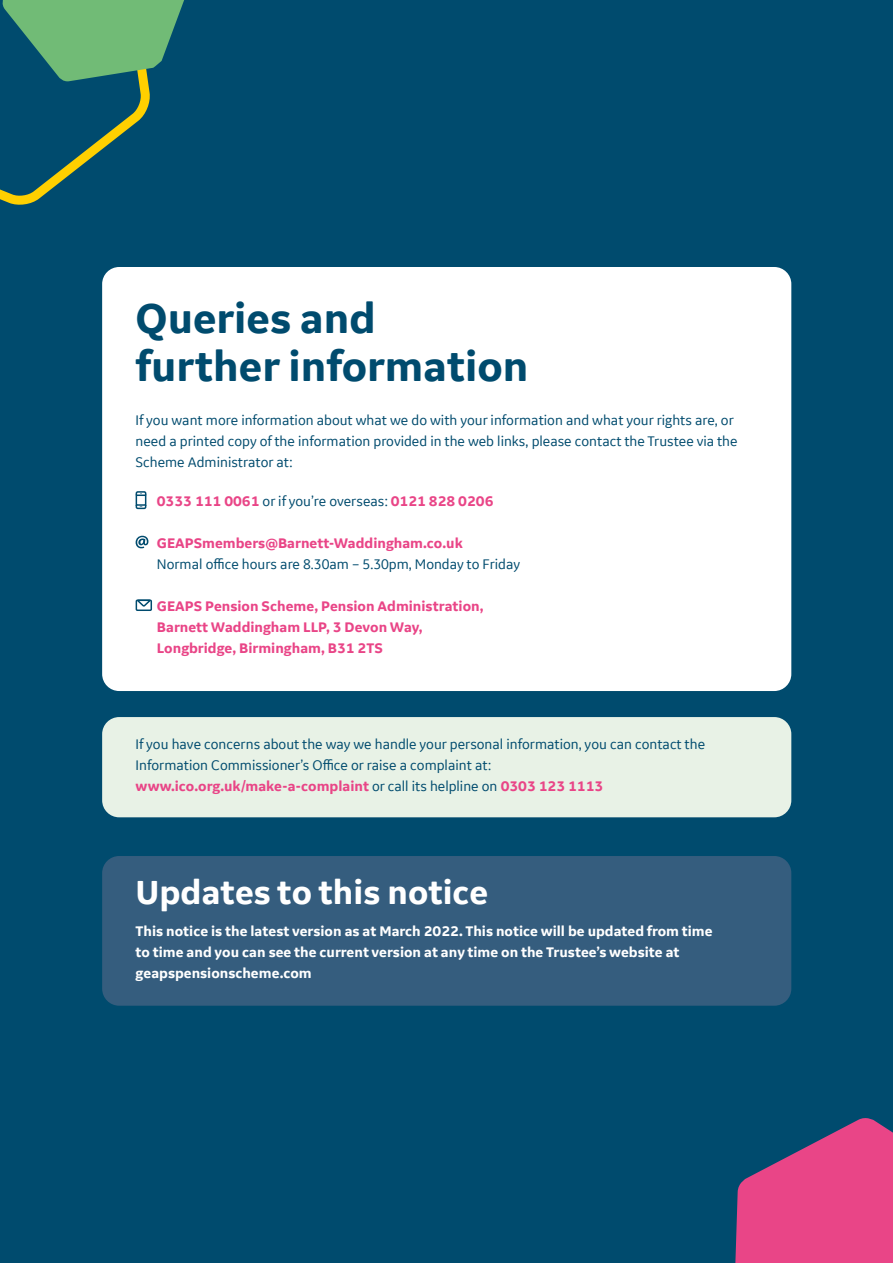
<style>
.page{position:relative;width:893px;height:1263px;background:#fff}
.page>*{position:absolute;margin:0;border:0;box-sizing:border-box;transform-origin:0 0}
.t1{font:700 45px/48px "GE Inspira Sans";color:#004b6e}
.t2{font:700 36px "GE Inspira Sans";color:#fff}
.t3{font:15px/21px "GE Inspira Sans";color:#004b6e}
.t4{font:700 15px/21px "GE Inspira Sans";color:#e94587}
.t5{font:700 15px/21px "GE Inspira Sans";color:#fff}
.s1{font-weight:400;color:#004b6e}
.s2{font-weight:700;color:#e94587}
</style>
<div class="page">
<div style="left:0;top:1px;width:893px;height:1262px;background:#004b6e"></div>
<div style="left:102px;top:717px;width:689px;height:100px;background:#e8f2e6;border-radius:17px"></div>
<div style="left:102px;top:267px;width:689px;height:424px;background:#fff;border-radius:17px"></div>
<div style="left:102px;top:856px;width:689px;height:150px;background:#355d7e;border-radius:17px"></div>
<svg style="left:735px;top:1118px;width:158px;height:145px"></svg>
<div style="left:136px;top:599px;width:16px;height:12px;border:2px solid #004b6e"></div>
<svg style="left:137px;top:599px;width:15px;height:9px"></svg>
<svg style="left:135px;top:491px;width:12px;height:6px"></svg>
<svg style="left:135px;top:503px;width:12px;height:7px"></svg>
<div style="left:136px;top:494px;width:10px;height:12px;border:2px solid #004b6e"></div>
<svg style="left:136px;top:536px;width:12px;height:12px"></svg>
<svg style="left:0;top:0;width:194px;height:205px"></svg>
<h1 class="t1" style="left:136px;top:293px;width:394px">Queries and further information</h1>
<p class="t3" style="left:136px;top:409px;width:603px">If you want more information about what we do with your information and what your rights are, or need a printed copy of the information provided in the web links, please contact the Trustee via the<br>Scheme Administrator at:</p>
<p class="t4" style="left:157px;top:490px;width:338px">0333 111 0061 <span class="s1">or if you’re overseas:</span> 0121 828 0206</p>
<p class="t4" style="left:157px;top:532px;width:307px">GEAPSmembers@Barnett-Waddingham.co.uk</p>
<p class="t3" style="left:157px;top:553px;width:365px">Normal office hours are 8.30am – 5.30pm, Monday to Friday</p>
<p class="t4" style="left:157px;top:595px;width:328px">GEAPS Pension Scheme, Pension Administration,<br>Barnett Waddingham LLP, 3 Devon Way,<br>Longbridge, Birmingham, B31 2TS</p>
<p class="t3" style="left:136px;top:733px;width:571px">If you have concerns about the way we handle your personal information, you can contact the<br>Information Commissioner’s Office or raise a complaint at: <span class="s2">www.ico.org.uk/make-a-complaint</span> or call its helpline on <span class="s2">0303 123 1113</span></p>
<h2 class="t2" style="left:136px;top:870px;width:354px">Updates to this notice</h2>
<p class="t5" style="left:136px;top:920px;width:579px">This notice is the latest version as at March 2022. This notice will be updated from time to time and you can see the current version at any time on the Trustee’s website at geapspensionscheme.com</p>
</div>
